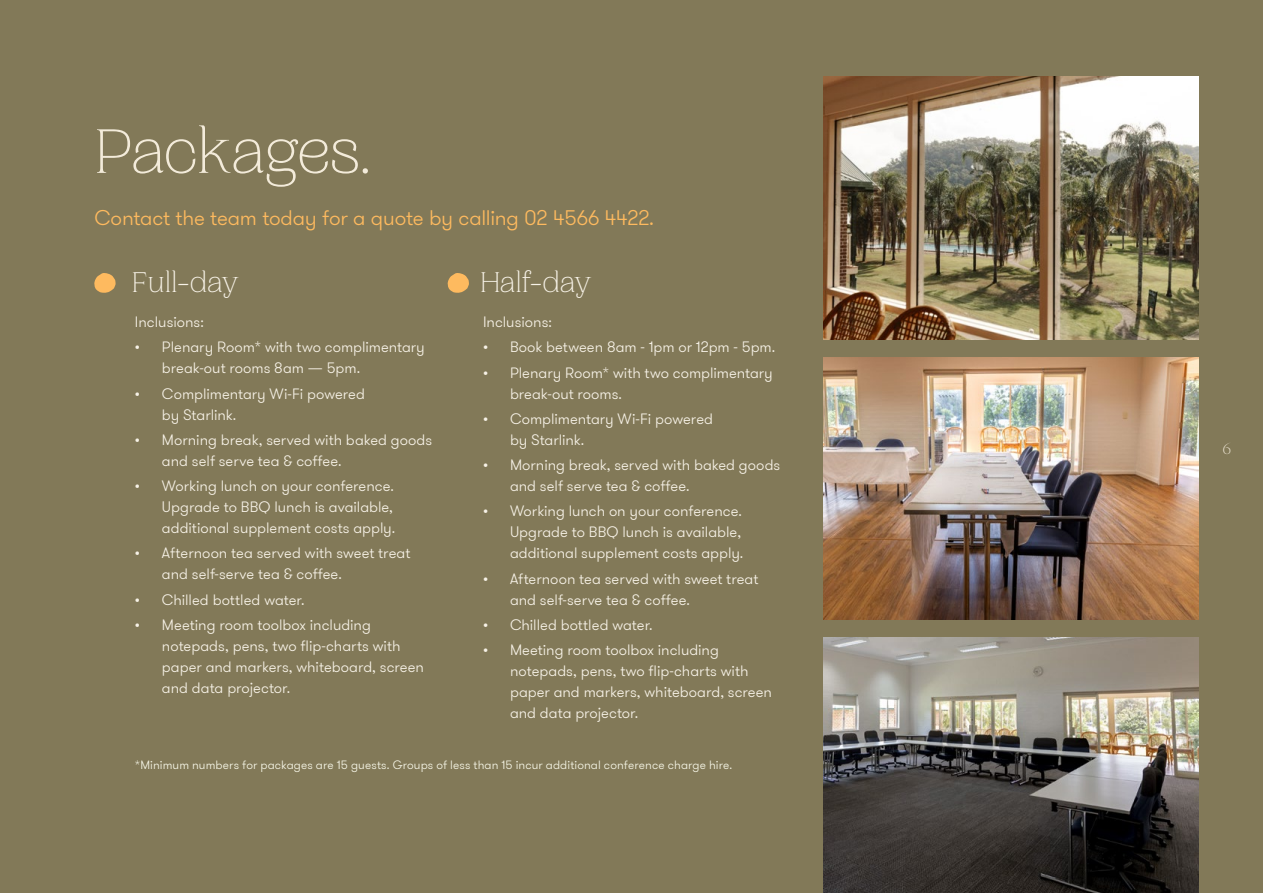
<style>
.page{position:relative;width:1263px;height:893px;background:#827958}
.page>*{position:absolute;margin:0;border:0;box-sizing:border-box;transform-origin:0 0}
.t1{font:200 66px "PP Woodland";letter-spacing:-.02em;color:#f3ebda}
.t2{font:200 30px "PP Woodland";letter-spacing:-.01em;color:#f7f2e7}
.t3{font:300 21px "GT Walsheim";letter-spacing:-.01em;color:#feba5f}
.t4{font:300 15px/21px "GT Walsheim";color:#f7f2e7}
.t5{font:100 15px "PP Eiko";color:#f3ebda}
.t6{font:300 12px "GT Walsheim";letter-spacing:.01em;color:#f7f7e8}
</style>
<div class="page">
<img style="left:824px;top:77px;width:374px;height:262px">
<svg style="left:447px;top:273px;width:22px;height:20px"></svg>
<svg style="left:94px;top:273px;width:22px;height:20px"></svg>
<img style="left:824px;top:638px;width:374px;height:255px">
<img style="left:824px;top:357px;width:374px;height:263px">
<h1 class="t1" style="left:94px;top:111px;width:278px">Packages.</h1>
<h3 class="t3" style="left:94px;top:205px;width:561px">Contact the team today for a quote by calling 02 4566 4422.</h3>
<h2 class="t2" style="left:132px;top:264px;width:108px">Full-day</h2>
<p class="t4" style="left:135px;top:312px;width:70px">Inclusions:</p>
<p class="t4" style="left:162px;top:337px;width:264px;text-indent:-27px">• Plenary Room* with two complimentary break-out rooms 8am — 5pm.</p>
<p class="t4" style="left:162px;top:383px;width:205px;text-indent:-27px">• Complimentary Wi-Fi powered by Starlink.</p>
<p class="t4" style="left:162px;top:429px;width:272px;text-indent:-27px">• Morning break, served with baked goods and self serve tea &amp; coffee.</p>
<p class="t4" style="left:162px;top:476px;width:235px;text-indent:-27px">• Working lunch on your conference.<br>Upgrade to BBQ lunch is available, additional supplement costs apply.</p>
<p class="t4" style="left:162px;top:543px;width:250px;text-indent:-27px">• Afternoon tea served with sweet treat and self-serve tea &amp; coffee.</p>
<p class="t4" style="left:135px;top:589px;width:171px">• Chilled bottled water.</p>
<p class="t4" style="left:162px;top:614px;width:263px;text-indent:-27px">• Meeting room toolbox including notepads, pens, two flip-charts with paper and markers, whiteboard, screen and data projector.</p>
<h2 class="t2" style="left:480px;top:264px;width:113px">Half-day</h2>
<p class="t4" style="left:483px;top:312px;width:70px">Inclusions:</p>
<p class="t4" style="left:483px;top:337px;width:294px">• Book between 8am - 1pm or 12pm - 5pm.</p>
<p class="t4" style="left:510px;top:362px;width:264px;text-indent:-27px">• Plenary Room* with two complimentary break-out rooms.</p>
<p class="t4" style="left:510px;top:408px;width:205px;text-indent:-27px">• Complimentary Wi-Fi powered by Starlink.</p>
<p class="t4" style="left:510px;top:455px;width:272px;text-indent:-27px">• Morning break, served with baked goods and self serve tea &amp; coffee.</p>
<p class="t4" style="left:510px;top:501px;width:235px;text-indent:-27px">• Working lunch on your conference.<br>Upgrade to BBQ lunch is available, additional supplement costs apply.</p>
<p class="t4" style="left:510px;top:568px;width:250px;text-indent:-27px">• Afternoon tea served with sweet treat and self-serve tea &amp; coffee.</p>
<p class="t4" style="left:483px;top:614px;width:171px">• Chilled bottled water.</p>
<p class="t4" style="left:510px;top:640px;width:263px;text-indent:-27px">• Meeting room toolbox including notepads, pens, two flip-charts with paper and markers, whiteboard, screen and data projector.</p>
<p class="t6" style="left:135px;top:758px;width:599px">*Minimum numbers for packages are 15 guests. Groups of less than 15 incur additional conference charge hire.</p>
<p class="t5" style="left:1222px;top:439px;width:10px">6</p>
</div>
